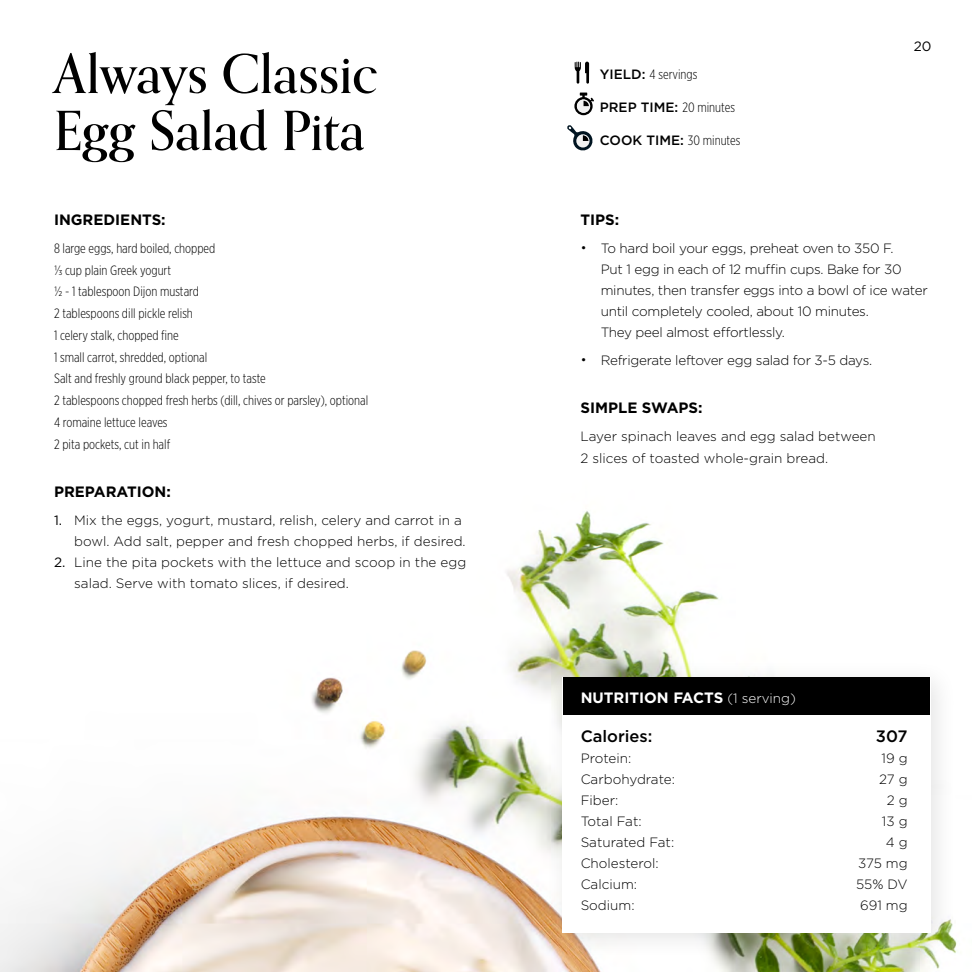
<style>
.page{position:relative;width:972px;height:972px;background:#fff}
.page>*{position:absolute;margin:0;border:0;box-sizing:border-box;transform-origin:0 0}
.t1{font:500 54px/57px "Orpheus Pro";letter-spacing:.005em;color:#000}
.t2{font:500 16.5px "Gotham";color:#000}
.t3{font:700 15px "Gotham";color:#000}
.t4{font:700 15px "Gotham";color:#fff}
.t5{font:300 13.5px/21px "Gotham";letter-spacing:-.005em;color:#000}
.t6{font:300 13.5px "Gotham X Narrow";color:#000}
.t7{font:500 13.5px "Gotham";color:#000}
.t8{font:13.5px "Gotham";color:#000}
.s1{font-weight:400}
.s2{font-family:"Gotham";font-weight:500}
.s3{font-family:"Gotham X Narrow";font-weight:300}
.s4{font-weight:100;font-size:15px}
.s5{font-weight:300;font-size:13.5px}
</style>
<div class="page">
<img style="left:0;top:61px;width:940px;height:911px">
<svg style="left:575px;top:62px;width:14px;height:22px"></svg>
<svg style="left:574px;top:93px;width:20px;height:22px"></svg>
<svg style="left:567px;top:125px;width:26px;height:26px"></svg>
<div style="left:545px;top:659px;width:413px;height:301px;background:#000;opacity:.11"></div>
<div style="left:563px;top:677px;width:368px;height:255px;background:#fff"></div>
<div style="left:563px;top:677px;width:367px;height:38px;background:#000"></div>
<p class="t1" style="left:54px;top:45px;width:325px">Always Classic<br>Egg Salad Pita</p>
<p class="t3" style="left:54px;top:210px;width:113px">INGREDIENTS:</p>
<p class="t6" style="left:54px;top:240px;width:163px">8 large eggs, hard boiled, chopped</p>
<p class="t6" style="left:54px;top:262px;width:119px">1/3 cup plain Greek yogurt</p>
<p class="t6" style="left:54px;top:284px;width:146px">1/2 - 1 tablespoon Dijon mustard</p>
<p class="t6" style="left:54px;top:306px;width:140px">2 tablespoons dill pickle relish</p>
<p class="t6" style="left:54px;top:327px;width:126px">1 celery stalk, chopped fine</p>
<p class="t6" style="left:54px;top:349px;width:155px">1 small carrot, shredded, optional</p>
<p class="t6" style="left:54px;top:371px;width:213px">Salt and freshly ground black pepper, to taste</p>
<p class="t6" style="left:54px;top:392px;width:316px">2 tablespoons chopped fresh herbs (dill, chives or parsley), optional</p>
<p class="t6" style="left:54px;top:414px;width:115px">4 romaine lettuce leaves</p>
<p class="t6" style="left:54px;top:436px;width:118px">2 pita pockets, cut in half</p>
<p class="t3" style="left:54px;top:482px;width:118px">PREPARATION:</p>
<p class="t5" style="left:54px;top:510px;width:413px;text-align:right"><span class="s1">1.</span> Mix the eggs, yogurt, mustard, relish, celery and carrot in a bowl. Add salt, pepper and fresh chopped herbs, if desired.</p>
<p class="t5" style="left:74px;top:552px;width:394px;text-indent:-20px"><span class="s1">2.</span> Line the pita pockets with the lettuce and scoop in the egg salad. Serve with tomato slices, if desired.</p>
<p class="t6" style="left:600px;top:66px;width:99px"><span class="s2">YIELD:</span> 4 servings</p>
<p class="t7" style="left:600px;top:98px;width:137px">PREP TIME: <span class="s3">20 minutes</span></p>
<p class="t7" style="left:600px;top:131px;width:142px">COOK TIME: <span class="s3">30 minutes</span></p>
<p class="t8" style="left:914px;top:38px;width:19px">20</p>
<p class="t3" style="left:580px;top:210px;width:40px">TIPS:</p>
<p class="t5" style="left:601px;top:237px;width:329px;text-indent:-20px"><span class="s4">•</span> To hard boil your eggs, preheat oven to 350 F.<br>Put 1 egg in each of 12 muffin cups. Bake for 30 minutes, then transfer eggs into a bowl of ice water until completely cooled, about 10 minutes.<br>They peel almost effortlessly.</p>
<p class="t5" style="left:580px;top:349px;width:293px"><span class="s4">•</span> Refrigerate leftover egg salad for 3-5 days.</p>
<p class="t3" style="left:580px;top:398px;width:124px">SIMPLE SWAPS:</p>
<p class="t5" style="left:580px;top:425px;width:297px;line-height:21.6px">Layer spinach leaves and egg salad between<br>2 slices of toasted whole-grain bread.</p>
<p class="t4" style="left:581px;top:688px;width:217px">NUTRITION FACTS <span class="s5">(1 serving)</span></p>
<p class="t2" style="left:581px;top:725px;width:73px">Calories:</p>
<p class="t2" style="left:876px;top:725px;width:33px">307</p>
<p class="t5" style="left:581px;top:747px;width:52px">Protein:</p>
<p class="t5" style="left:882px;top:747px;width:28px">19 g</p>
<p class="t5" style="left:581px;top:768px;width:96px">Carbohydrate:</p>
<p class="t5" style="left:879px;top:768px;width:30px">27 g</p>
<p class="t5" style="left:581px;top:789px;width:39px">Fiber:</p>
<p class="t5" style="left:887px;top:789px;width:22px">2 g</p>
<p class="t5" style="left:581px;top:810px;width:62px">Total Fat:</p>
<p class="t5" style="left:882px;top:810px;width:27px">13 g</p>
<p class="t5" style="left:581px;top:831px;width:95px">Saturated Fat:</p>
<p class="t5" style="left:886px;top:831px;width:23px">4 g</p>
<p class="t5" style="left:581px;top:852px;width:80px">Cholesterol:</p>
<p class="t5" style="left:858px;top:852px;width:51px">375 mg</p>
<p class="t5" style="left:581px;top:873px;width:58px">Calcium:</p>
<p class="t5" style="left:856px;top:873px;width:53px">55% DV</p>
<p class="t5" style="left:581px;top:894px;width:55px">Sodium:</p>
<p class="t5" style="left:860px;top:894px;width:49px">691 mg</p>
</div>
